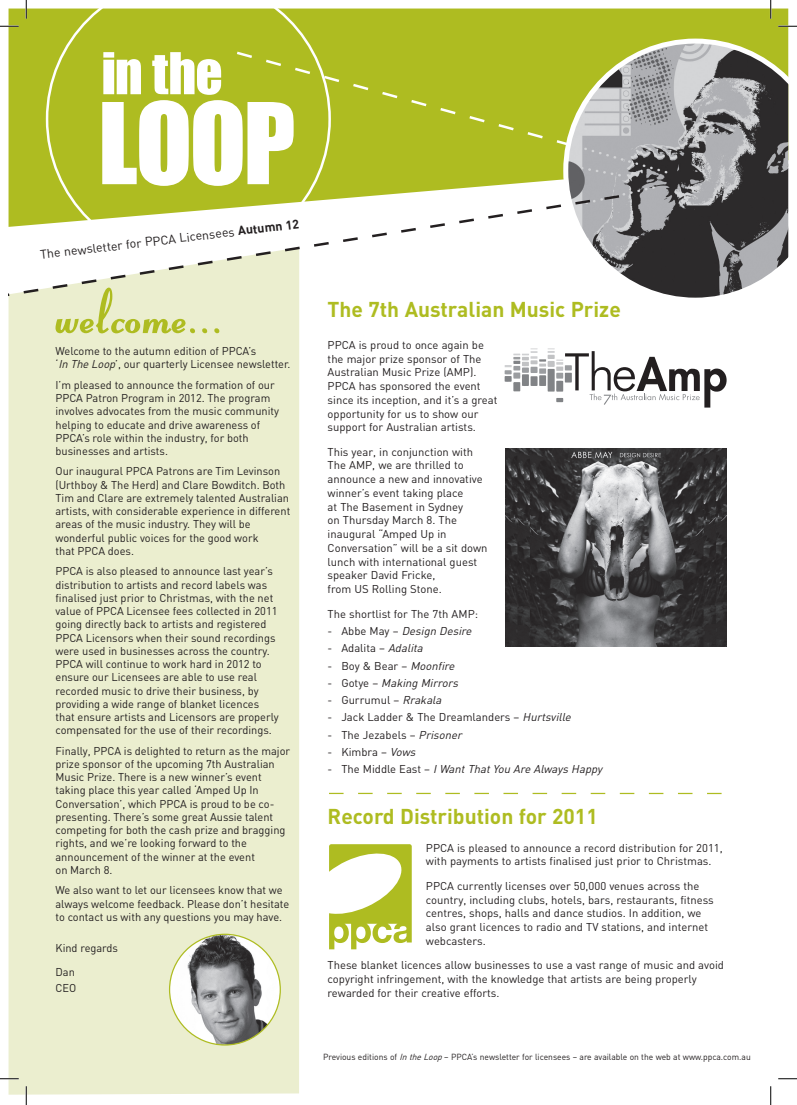
<style>
.page{position:relative;width:797px;height:1105px;background:#fff}
.page>*{position:absolute;margin:0;border:0;box-sizing:border-box;transform-origin:0 0}
.t1{font:700 21.25px "DIN";color:#aebc21}
.t2{font:12.5px "DIN";color:#231f20}
.t3{font:11.25px/13.2px "DIN";color:#231f20}
.t4{font:italic 11.25px "DIN";color:#231f20}
.t5{font:8.75px "DIN";color:#231f20}
.s1{font-weight:700}
.s2{font-style:italic}
.s3{font-style:normal}
</style>
<div class="page">
<div style="left:9px;top:300px;width:290px;height:795px;background:#ebeecf"></div>
<div style="left:9px;top:9px;width:779px;height:184px;background:#aebc21"></div>
<div style="left:46px;top:9px;width:285px;height:184px;background:#aebc21"></div>
<div style="left:234px;top:50px;width:329px;height:122px;background:#aebc21"></div>
<svg style="left:563px;top:39px;width:225px;height:259px"></svg>
<svg style="left:9px;top:193px;width:613px;height:107px"></svg>
<svg style="left:102px;top:52px;width:191px;height:134px"></svg>
<svg style="left:55px;top:288px;width:164px;height:45px"></svg>
<img style="left:169px;top:934px;width:111px;height:111px;border-radius:55px">
<svg style="left:329px;top:793px;width:392px;height:1px"></svg>
<svg style="left:504px;top:348px;width:222px;height:60px"></svg>
<svg style="left:329px;top:844px;width:83px;height:105px"></svg>
<img style="left:505px;top:448px;width:221px;height:199px">
<svg style="left:0;top:25px;width:19px;height:2px"></svg>
<svg style="left:778px;top:25px;width:19px;height:2px"></svg>
<svg style="left:0;top:1078px;width:19px;height:1px"></svg>
<svg style="left:778px;top:1078px;width:19px;height:1px"></svg>
<svg style="left:25px;top:0;width:2px;height:19px"></svg>
<svg style="left:25px;top:1086px;width:2px;height:19px"></svg>
<svg style="left:770px;top:0;width:1px;height:19px"></svg>
<svg style="left:770px;top:1086px;width:1px;height:19px"></svg>
<p class="t2" style="left:39px;top:247px;width:262px;rotate:-7deg">The newsletter for PPCA Licensees <span class="s1">Autumn 12</span></p>
<p class="t3" style="left:55px;top:344px;width:236px">Welcome to the autumn edition of PPCA’s<br>‘<span class="s2">In The Loop</span>’, our quarterly Licensee newsletter.</p>
<p class="t3" style="left:55px;top:378px;width:225px">I’m pleased to announce the formation of our PPCA Patron Program in 2012. The program involves advocates from the music community helping to educate and drive awareness of PPCA’s role within the industry, for both businesses and artists.</p>
<p class="t3" style="left:55px;top:464px;width:236px">Our inaugural PPCA Patrons are Tim Levinson (Urthboy &amp; The Herd) and Clare Bowditch. Both Tim and Clare are extremely talented Australian artists, with considerable experience in different areas of the music industry. They will be wonderful public voices for the good work<br>that PPCA does.</p>
<p class="t3" style="left:55px;top:564px;width:225px">PPCA is also pleased to announce last year’s distribution to artists and record labels was finalised just prior to Christmas, with the net value of PPCA Licensee fees collected in 2011 going directly back to artists and registered PPCA Licensors when their sound recordings were used in businesses across the country.<br>PPCA will continue to work hard in 2012 to ensure our Licensees are able to use real recorded music to drive their business, by providing a wide range of blanket licences that ensure artists and Licensors are properly compensated for the use of their recordings.</p>
<p class="t3" style="left:55px;top:744px;width:236px">Finally, PPCA is delighted to return as the major prize sponsor of the upcoming 7th Australian Music Prize. There is a new winner’s event taking place this year called ‘Amped Up In Conversation’, which PPCA is proud to be co&shy;presenting. There’s some great Aussie talent competing for both the cash prize and bragging rights, and we’re looking forward to the announcement of the winner at the event<br>on March 8.</p>
<p class="t3" style="left:55px;top:883px;width:235px">We also want to let our licensees know that we always welcome feedback. Please don’t hesitate to contact us with any questions you may have.</p>
<p class="t3" style="left:55px;top:935px;width:64px;line-height:23.9px">Kind regards<br>Dan</p>
<p class="t3" style="left:55px;top:981px;width:22px">CEO</p>
<h1 class="t1" style="left:327px;top:296px;width:295px">The 7th Australian Music Prize</h1>
<p class="t3" style="left:327px;top:338px;width:171px;line-height:13.8px">PPCA is proud to once again be the major prize sponsor of The<br>Australian Music Prize (AMP).<br>PPCA has sponsored the event since its inception, and it’s a great opportunity for us to show our support for Australian artists.</p>
<p class="t3" style="left:327px;top:445px;width:161px;line-height:13.8px">This year, in conjunction with<br>The AMP, we are thrilled to announce a new and innovative winner’s event taking place<br>at The Basement in Sydney<br>on Thursday March 8. The inaugural “Amped Up in<br>Conversation” will be a sit down lunch with international guest speaker David Fricke,<br>from US Rolling Stone.</p>
<p class="t3" style="left:327px;top:607px;width:152px">The shortlist for The 7th AMP:</p>
<p class="t4" style="left:327px;top:624px;width:148px"><span class="s3">- A b b e M a y –</span> Design Desire</p>
<p class="t3" style="left:327px;top:641px;width:100px">- Adalita – <span class="s2">Adalita</span></p>
<p class="t3" style="left:327px;top:659px;width:131px">- B oy &amp; B e a r – <span class="s2">Moonfire</span></p>
<p class="t4" style="left:327px;top:676px;width:135px"><span class="s3">- G o t y e –</span> Making Mirrors</p>
<p class="t3" style="left:327px;top:693px;width:118px">- Gurrumul – <span class="s2">Rrakala</span></p>
<p class="t3" style="left:327px;top:710px;width:248px">- Jack Ladder &amp; The Dreamlanders – <span class="s2">Hurtsville</span></p>
<p class="t3" style="left:327px;top:728px;width:139px">- The Jezabels – <span class="s2">Prisoner</span></p>
<p class="t3" style="left:327px;top:745px;width:92px">- Kimbra – <span class="s2">Vows</span></p>
<p class="t4" style="left:327px;top:762px;width:279px"><span class="s3">- T h e M i d d l e E a s t –</span> IWantThatYou Are Always Happy</p>
<h1 class="t1" style="left:327px;top:802px;width:272px">Record Distribution for 2011</h1>
<p class="t3" style="left:426px;top:840px;width:298px;line-height:13.8px">PPCA is pleased to announce a record distribution for 2011, with payments to artists finalised just prior to Christmas.</p>
<p class="t3" style="left:426px;top:879px;width:289px;line-height:13.8px">PPCA currently licenses over 50,000 venues across the country, including clubs, hotels, bars, restaurants, fitness centres, shops, halls and dance studios. In addition, we also grant licences to radio and TV stations, and internet webcasters.</p>
<p class="t3" style="left:327px;top:958px;width:398px;line-height:13.8px">These blanket licences allow businesses to use a vast range of music and avoid copyright infringement, with the knowledge that artists are being properly rewarded for their creative efforts.</p>
<p class="t5" style="left:323px;top:1052px;width:429px">Previous editions of <span class="s2">IntheLoop</span>– PPCA’s newsletter for licensees – are available on the web at www.ppca.com.au</p>
</div>
